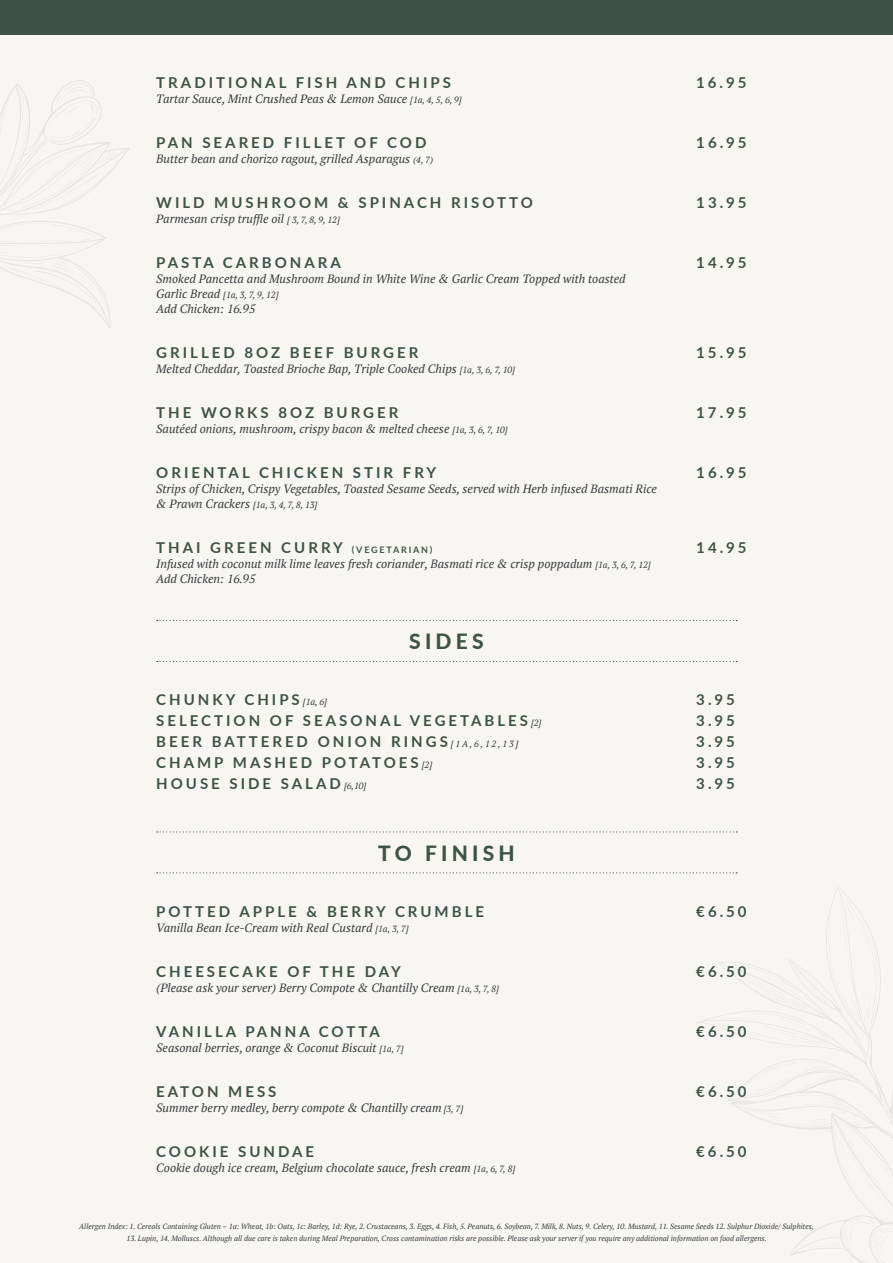
<style>
.page{position:relative;width:893px;height:1263px;background:#f8f6f2}
.page>*{position:absolute;margin:0;border:0;box-sizing:border-box;transform-origin:0 0}
.t1{font:800 21px "Lato";letter-spacing:.2em;color:#3f5247}
.t2{font:700 15px "Lato";letter-spacing:.2em;color:#3f5247}
.t3{font:italic 12px "PT Serif";color:#363a3e}
.t4{font:italic 9px "PT Serif";color:#363a3e}
.t5{font:italic 7.5px "PT Serif";color:#363a3e}
.s1{font-size:9px}
.s2{font-size:12px}
.s3{font-family:"PT Serif";font-weight:400;font-style:italic;font-size:9px;color:#363a3e}
</style>
<div class="page">
<svg style="left:712px;top:896px;width:181px;height:367px"></svg>
<svg style="left:0;top:80px;width:130px;height:249px"></svg>
<div style="left:0;top:0;width:893px;height:34px;background:#3f5247"></div>
<svg style="left:157px;top:620px;width:580px;height:1px"></svg>
<svg style="left:157px;top:661px;width:580px;height:1px"></svg>
<svg style="left:157px;top:831px;width:580px;height:1px"></svg>
<svg style="left:157px;top:872px;width:580px;height:1px"></svg>
<p class="t2" style="left:156px;top:71px;width:296px">TRADITIONAL FISH AND CHIPS</p>
<p class="t2" style="left:696px;top:71px;width:52px">16.95</p>
<p class="t3" style="left:156px;top:91px;width:307px">Tartar Sauce, Mint Crushed Peas &amp; Lemon Sauce <span class="s1">[1a, 4, 5, 6, 9]</span></p>
<p class="t2" style="left:156px;top:131px;width:272px">PAN SEARED FILLET OF COD</p>
<p class="t2" style="left:696px;top:131px;width:52px">16.95</p>
<p class="t3" style="left:156px;top:151px;width:278px">Butter bean and chorizo ragout, grilled Asparagus <span class="s1">(4, 7)</span></p>
<p class="t2" style="left:156px;top:191px;width:378px">WILD MUSHROOM &amp; SPINACH RISOTTO</p>
<p class="t2" style="left:696px;top:191px;width:52px">13.95</p>
<p class="t3" style="left:156px;top:211px;width:185px">Parmesan crisp truffle oil <span class="s1">[ 3, 7, 8, 9, 12]</span></p>
<p class="t2" style="left:156px;top:251px;width:186px">PASTA CARBONARA</p>
<p class="t2" style="left:696px;top:251px;width:52px">14.95</p>
<p class="t3" style="left:156px;top:271px;width:471px">Smoked Pancetta and Mushroom Bound in White Wine &amp; Garlic Cream Topped with toasted</p>
<p class="t4" style="left:156px;top:289px;width:124px"><span class="s2">Garlic Bread</span> [1a, 3, 7, 9, 12]</p>
<p class="t3" style="left:156px;top:301px;width:101px">Add Chicken: 16.95</p>
<p class="t2" style="left:156px;top:341px;width:264px">GRILLED 8OZ BEEF BURGER</p>
<p class="t2" style="left:696px;top:341px;width:52px">15.95</p>
<p class="t3" style="left:156px;top:361px;width:360px">Melted Cheddar, Toasted Brioche Bap, Triple Cooked Chips <span class="s1">[1a, 3, 6, 7, 10]</span></p>
<p class="t2" style="left:156px;top:401px;width:244px">THE WORKS 8OZ BURGER</p>
<p class="t2" style="left:696px;top:401px;width:52px">17.95</p>
<p class="t3" style="left:156px;top:421px;width:353px">Sautéed onions, mushroom, crispy bacon &amp; melted cheese <span class="s1">[1a, 3, 6, 7, 10]</span></p>
<p class="t2" style="left:156px;top:461px;width:281px">ORIENTAL CHICKEN STIR FRY</p>
<p class="t2" style="left:696px;top:461px;width:52px">16.95</p>
<p class="t3" style="left:156px;top:481px;width:502px">Strips of Chicken, Crispy Vegetables, Toasted Sesame Seeds, served with Herb infused Basmati Rice</p>
<p class="t4" style="left:156px;top:499px;width:163px"><span class="s2">&amp; Prawn Crackers</span> [1a, 3, 4, 7, 8, 13]</p>
<p class="t2" style="left:156px;top:536px;width:278px">THAI GREEN CURRY <span class="s1">(VEGETARIAN)</span></p>
<p class="t2" style="left:696px;top:536px;width:52px">14.95</p>
<p class="t3" style="left:156px;top:556px;width:496px">Infused with coconut milk lime leaves fresh coriander, Basmati rice &amp; crisp poppadum <span class="s1">[1a, 3, 6, 7, 12]</span></p>
<p class="t3" style="left:156px;top:571px;width:101px">Add Chicken: 16.95</p>
<p class="t1" style="left:409px;top:626px;width:76px">SIDES</p>
<p class="t2" style="left:156px;top:689px;width:172px">CHUNKY CHIPS <span class="s3">[1a, 6]</span></p>
<p class="t2" style="left:696px;top:689px;width:40px">3.95</p>
<p class="t2" style="left:156px;top:710px;width:387px">SELECTION OF SEASONAL VEGETABLES <span class="s3">[2]</span></p>
<p class="t2" style="left:696px;top:710px;width:40px">3.95</p>
<p class="t2" style="left:156px;top:731px;width:363px">BEER BATTERED ONION RINGS <span class="s3">[1A,6,12,13]</span></p>
<p class="t2" style="left:696px;top:731px;width:40px">3.95</p>
<p class="t2" style="left:156px;top:752px;width:277px">CHAMP MASHED POTATOES <span class="s3">[2]</span></p>
<p class="t2" style="left:696px;top:752px;width:40px">3.95</p>
<p class="t2" style="left:156px;top:773px;width:211px">HOUSE SIDE SALAD <span class="s3">[6,10]</span></p>
<p class="t2" style="left:696px;top:773px;width:40px">3.95</p>
<p class="t1" style="left:378px;top:837px;width:138px">TO FINISH</p>
<p class="t2" style="left:156px;top:900px;width:329px">POTTED APPLE &amp; BERRY CRUMBLE</p>
<p class="t2" style="left:696px;top:900px;width:52px">€6.50</p>
<p class="t3" style="left:156px;top:920px;width:254px">Vanilla Bean Ice-Cream with Real Custard <span class="s1">[1a, 3, 7]</span></p>
<p class="t2" style="left:156px;top:960px;width:246px">CHEESECAKE OF THE DAY</p>
<p class="t2" style="left:696px;top:960px;width:52px">€6.50</p>
<p class="t3" style="left:156px;top:980px;width:344px">(Please ask your server) Berry Compote &amp; Chantilly Cream <span class="s1">[1a, 3, 7, 8]</span></p>
<p class="t2" style="left:156px;top:1020px;width:225px">VANILLA PANNA COTTA</p>
<p class="t2" style="left:696px;top:1020px;width:52px">€6.50</p>
<p class="t3" style="left:156px;top:1040px;width:249px">Seasonal berries, orange &amp; Coconut Biscuit <span class="s1">[1a, 7]</span></p>
<p class="t2" style="left:156px;top:1080px;width:122px">EATON MESS</p>
<p class="t2" style="left:696px;top:1080px;width:52px">€6.50</p>
<p class="t3" style="left:156px;top:1100px;width:308px">Summer berry medley, berry compote &amp; Chantilly cream <span class="s1">[3, 7]</span></p>
<p class="t2" style="left:156px;top:1140px;width:159px">COOKIE SUNDAE</p>
<p class="t2" style="left:696px;top:1140px;width:52px">€6.50</p>
<p class="t3" style="left:156px;top:1160px;width:360px">Cookie dough ice cream, Belgium chocolate sauce, fresh cream <span class="s1">[1a, 6, 7, 8]</span></p>
<p class="t5" style="left:79px;top:1222px;width:736px">Allergen Index: 1. Cereals Containing Gluten – 1a: Wheat, 1b: Oats, 1c: Barley, 1d: Rye, 2. Crustaceans, 3. Eggs, 4. Fish, 5. Peanuts, 6. Soybean, 7. Milk, 8. Nuts, 9. Celery, 10. Mustard, 11. Sesame Seeds 12. Sulphur Dioxide/ Sulphites,</p>
<p class="t5" style="left:127px;top:1234px;width:642px">13. Lupin, 14. Molluscs. Although all due care is taken during Meal Preparation, Cross contamination risks are possible. Please ask your server if you require any additional information on food allergens.</p>
</div>
